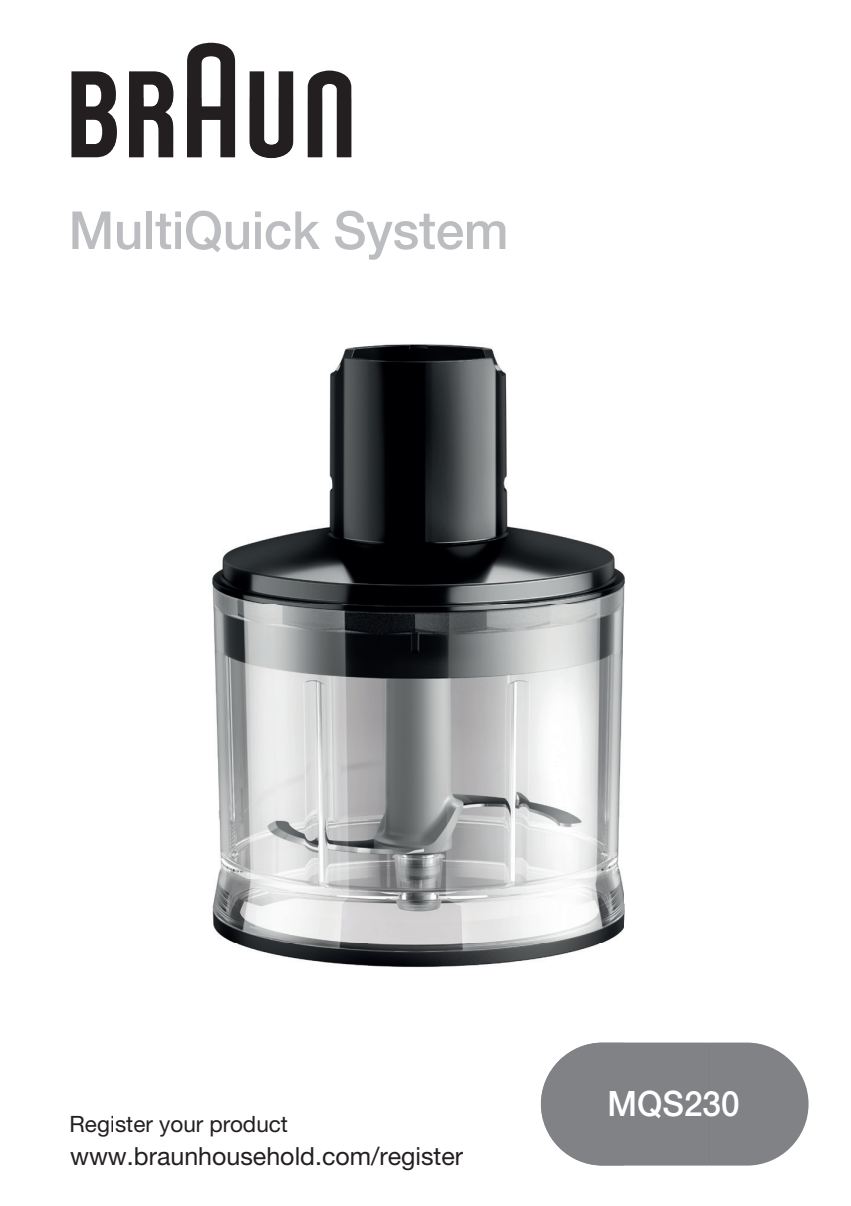
<style>
.page{position:relative;width:851px;height:1206px;background:#fff}
.page>*{position:absolute;margin:0;border:0;box-sizing:border-box;transform-origin:0 0}
.t1{font:500 52.5px "Helvetica Neue";letter-spacing:-.005em;color:#bcbdc0}
.t2{font:500 35px "Helvetica Neue";color:#fff;scale:.95 1}
.t3{font:25px "Helvetica Neue";color:#231f20}
.t4{font:22.5px "Helvetica Neue";color:#231f20}
</style>
<div class="page">
<div style="left:541px;top:1042px;width:267px;height:123px;background:#808285;border-radius:62px"></div>
<svg style="left:71px;top:71px;width:45px;height:86px"></svg>
<svg style="left:129px;top:71px;width:44px;height:27px"></svg>
<svg style="left:187px;top:43px;width:48px;height:55px"></svg>
<svg style="left:250px;top:71px;width:43px;height:27px"></svg>
<svg style="left:308px;top:71px;width:43px;height:27px"></svg>
<img style="left:114px;top:98px;width:510px;height:1068px">
<img style="left:541px;top:1042px;width:168px;height:123px">
<img style="left:114px;top:98px;width:3px;height:49px">
<img style="left:129px;top:98px;width:44px;height:59px">
<img style="left:187px;top:98px;width:48px;height:59px">
<img style="left:250px;top:98px;width:43px;height:60px">
<img style="left:308px;top:98px;width:43px;height:59px">
<img style="left:114px;top:211px;width:391px;height:49px">
<img style="left:610px;top:1090px;width:99px;height:28px">
<img style="left:114px;top:1146px;width:349px;height:20px">
<img style="left:114px;top:1116px;width:173px;height:20px">
<h1 class="t1" style="left:69px;top:188px;width:441px">MultiQuick System</h1>
<p class="t4" style="left:70px;top:1107px;width:220px">Register your product</p>
<p class="t3" style="left:70px;top:1138px;width:395px">www.braunhousehold.com/register</p>
<h2 class="t2" style="left:607px;top:1075px;width:140px">MQS230</h2>
</div>
